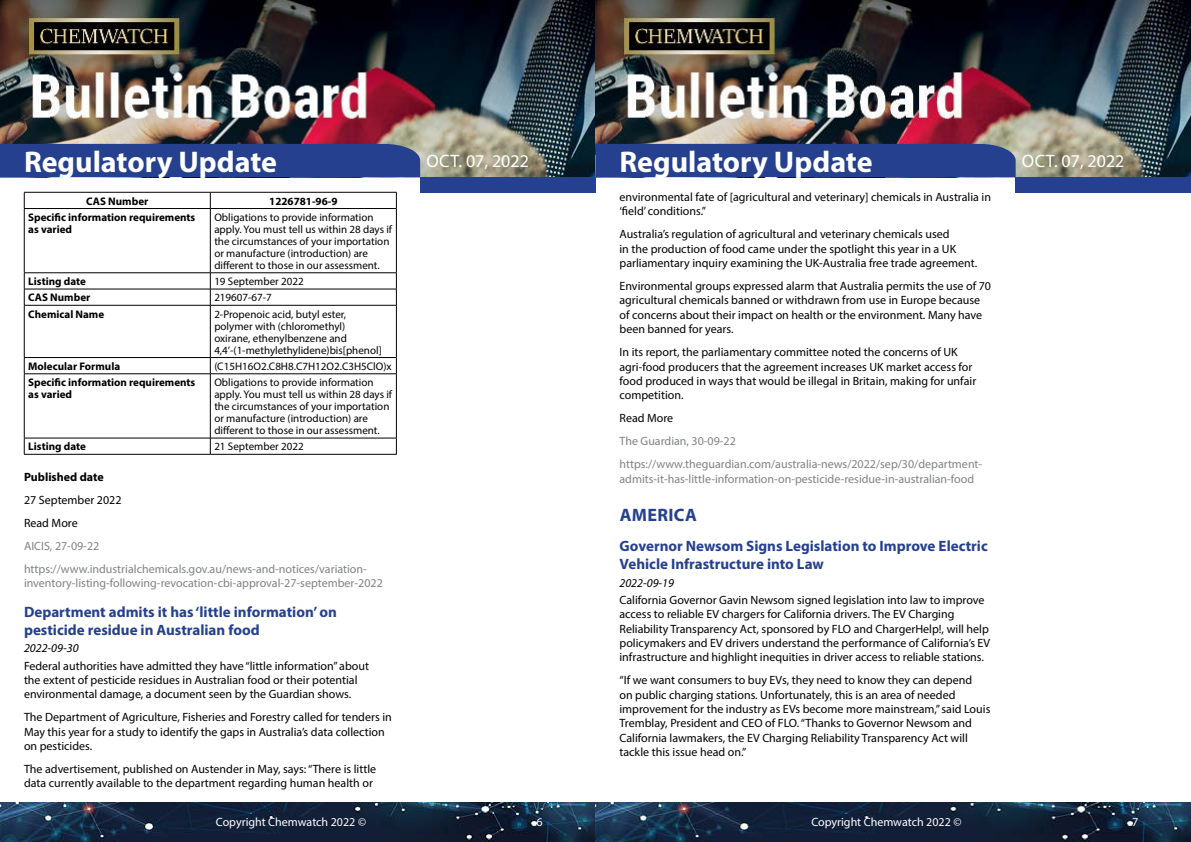
<style>
.page{position:relative;width:1191px;height:842px;background:#fff}
.page>*{position:absolute;margin:0;border:0;box-sizing:border-box;transform-origin:0 0}
.t1{font:700 30px "Myriad Pro";color:#fff}
.t2{font:18px "Myriad Pro";color:#fff}
.t3{font:700 18px "Myriad Pro";letter-spacing:.02em;color:#25408f}
.t4{font:700 15px/18px "Myriad Pro";color:#25408f}
.t5{font:12px/14.4px "Myriad Pro";color:#000}
.t6{font:12px/22.9px "Myriad Pro";color:#808285}
.t7{font:12px "Myriad Pro";color:#fff}
.t8{font:italic 12px "Myriad Pro";color:#000}
.t9{font:700 12px "Myriad Pro";color:#000}
.t10{font:11px/12px "Myriad Pro";color:#000}
.t11{font:700 11px/12px "Myriad Pro";color:#000}
</style>
<div class="page">
<img style="left:0;top:0;width:1191px;height:177px">
<div style="left:420px;top:177px;width:175px;height:15px;background:#25408f"></div>
<div style="left:1015px;top:177px;width:176px;height:15px;background:#25408f"></div>
<div style="left:0;top:144px;width:420px;height:33px;background:#25408f"></div>
<div style="left:595px;top:144px;width:420px;height:33px;background:#25408f"></div>
<img style="left:0;top:802px;width:1191px;height:40px">
<hr style="left:24px;top:192px;width:186px;height:1px;background:#000">
<svg style="left:24px;top:193px;width:1px;height:15px"></svg>
<hr style="left:210px;top:192px;width:186px;height:1px;background:#000">
<svg style="left:210px;top:193px;width:1px;height:15px"></svg>
<svg style="left:396px;top:193px;width:1px;height:15px"></svg>
<hr style="left:24px;top:208px;width:186px;height:1px;background:#000">
<hr style="left:24px;top:209px;width:1px;height:64px;background:#000">
<hr style="left:210px;top:208px;width:186px;height:1px;background:#000">
<hr style="left:210px;top:209px;width:1px;height:64px;background:#000">
<hr style="left:396px;top:209px;width:1px;height:64px;background:#000">
<hr style="left:24px;top:273px;width:186px;height:1px;background:#000">
<hr style="left:210px;top:273px;width:186px;height:1px;background:#000">
<hr style="left:24px;top:289px;width:186px;height:1px;background:#000">
<svg style="left:24px;top:273px;width:1px;height:32px"></svg>
<hr style="left:210px;top:289px;width:186px;height:1px;background:#000">
<svg style="left:210px;top:273px;width:1px;height:32px"></svg>
<svg style="left:396px;top:273px;width:1px;height:32px"></svg>
<hr style="left:24px;top:305px;width:186px;height:1px;background:#000">
<hr style="left:24px;top:306px;width:1px;height:51px;background:#000">
<hr style="left:210px;top:305px;width:186px;height:1px;background:#000">
<hr style="left:210px;top:306px;width:1px;height:51px;background:#000">
<hr style="left:396px;top:306px;width:1px;height:51px;background:#000">
<hr style="left:24px;top:357px;width:186px;height:1px;background:#000">
<svg style="left:24px;top:358px;width:1px;height:16px"></svg>
<hr style="left:210px;top:357px;width:186px;height:1px;background:#000">
<svg style="left:210px;top:358px;width:1px;height:16px"></svg>
<svg style="left:396px;top:358px;width:1px;height:16px"></svg>
<hr style="left:24px;top:374px;width:186px;height:1px;background:#000">
<hr style="left:24px;top:374px;width:1px;height:64px;background:#000">
<hr style="left:210px;top:374px;width:186px;height:1px;background:#000">
<hr style="left:210px;top:374px;width:1px;height:64px;background:#000">
<hr style="left:396px;top:374px;width:1px;height:64px;background:#000">
<hr style="left:24px;top:438px;width:186px;height:1px;background:#000">
<svg style="left:24px;top:438px;width:1px;height:16px"></svg>
<hr style="left:210px;top:438px;width:186px;height:1px;background:#000">
<svg style="left:210px;top:438px;width:1px;height:16px"></svg>
<svg style="left:396px;top:438px;width:1px;height:16px"></svg>
<hr style="left:24px;top:454px;width:186px;height:1px;background:#000">
<hr style="left:210px;top:454px;width:186px;height:1px;background:#000">
<h1 class="t1" style="left:24px;top:142px;width:255px">Regulatory Update</h1>
<h2 class="t2" style="left:426px;top:149px;width:104px">Oct. 07, 2022</h2>
<h1 class="t1" style="left:619px;top:142px;width:255px">Regulatory Update</h1>
<h2 class="t2" style="left:1022px;top:149px;width:104px">Oct. 07, 2022</h2>
<p class="t5" style="left:619px;top:190px;width:373px">environmental fate of [agricultural and veterinary] chemicals in Australia in ‘field’ conditions.”</p>
<p class="t5" style="left:619px;top:227px;width:359px">Australia’s regulation of agricultural and veterinary chemicals used<br>in the production of food came under the spotlight this year in a UK parliamentary inquiry examining the UK-Australia free trade agreement.</p>
<p class="t5" style="left:619px;top:279px;width:373px">Environmental groups expressed alarm that Australia permits the use of 70 agricultural chemicals banned or withdrawn from use in Europe because of concerns about their impact on health or the environment. Many have been banned for years.</p>
<p class="t5" style="left:619px;top:345px;width:358px">In its report, the parliamentary committee noted the concerns of UK agri-food producers that the agreement increases UK market access for food produced in ways that would be illegal in Britain, making for unfair competition.</p>
<p class="t5" style="left:619px;top:411px;width:55px">Read More</p>
<p class="t6" style="left:619px;top:429px;width:364px">The Guardian, 30-09-22 https://www.theguardian.com/australia-news/2022/sep/30/department-</p>
<p class="t6" style="left:619px;top:467px;width:356px">admits-it-has-little-information-on-pesticide-residue-in-australian-food</p>
<h2 class="t3" style="left:619px;top:503px;width:79px">AMERICA</h2>
<p class="t4" style="left:619px;top:536px;width:370px">Governor Newsom Signs Legislation to Improve Electric<br>Vehicle Infrastructure into Law</p>
<p class="t8" style="left:619px;top:575px;width:56px">2022-09-19</p>
<p class="t5" style="left:619px;top:592px;width:372px">California Governor Gavin Newsom signed legislation into law to improve access to reliable EV chargers for California drivers. The EV Charging Reliability Transparency Act, sponsored by FLO and ChargerHelp!, will help policymakers and EV drivers understand the performance of California’s EV infrastructure and highlight inequities in driver access to reliable stations.</p>
<p class="t5" style="left:619px;top:673px;width:372px">“If we want consumers to buy EVs, they need to know they can depend<br>on public charging stations. Unfortunately, this is an area of needed improvement for the industry as EVs become more mainstream,” said Louis Tremblay, President and CEO of FLO. “Thanks to Governor Newsom and California lawmakers, the EV Charging Reliability Transparency Act will tackle this issue head on.”</p>
<p class="t11" style="left:86px;top:194px;width:64px">CAS Number</p>
<p class="t11" style="left:269px;top:194px;width:70px">1226781-96-9</p>
<p class="t11" style="left:28px;top:211px;width:169px">Specific information requirements as varied</p>
<p class="t10" style="left:214px;top:211px;width:179px">Obligations to provide information apply. You must tell us within 28 days if the circumstances of your importation or manufacture (introduction) are different to those in our assessment.</p>
<p class="t11" style="left:28px;top:275px;width:59px">Listing date</p>
<p class="t10" style="left:214px;top:275px;width:91px">19 September 2022</p>
<p class="t11" style="left:28px;top:291px;width:64px">CAS Number</p>
<p class="t10" style="left:214px;top:291px;width:59px">219607-67-7</p>
<p class="t11" style="left:28px;top:307px;width:77px">Chemical Name</p>
<p class="t10" style="left:214px;top:308px;width:169px">2-Propenoic acid, butyl ester, polymer with (chloromethyl) oxirane, ethenylbenzene and 4,4’-(1-methylethylidene)bis[phenol]</p>
<p class="t11" style="left:28px;top:360px;width:93px">Molecular Formula</p>
<p class="t10" style="left:214px;top:360px;width:179px">(C15H16O2.C8H8.C7H12O2.C3H5ClO)x</p>
<p class="t11" style="left:28px;top:376px;width:169px">Specific information requirements as varied</p>
<p class="t10" style="left:214px;top:376px;width:179px">Obligations to provide information apply. You must tell us within 28 days if the circumstances of your importation or manufacture (introduction) are different to those in our assessment.</p>
<p class="t11" style="left:28px;top:440px;width:59px">Listing date</p>
<p class="t10" style="left:214px;top:440px;width:91px">21 September 2022</p>
<p class="t9" style="left:24px;top:469px;width:81px">Published date</p>
<p class="t5" style="left:24px;top:488px;width:99px;line-height:22.9px">27 September 2022<br>Read More</p>
<p class="t6" style="left:24px;top:534px;width:344px">AICIS, 27-09-22 https://www.industrialchemicals.gov.au/news-and-notices/variation-</p>
<p class="t6" style="left:24px;top:571px;width:360px">inventory-listing-following-revocation-cbi-approval-27-september-2022</p>
<p class="t4" style="left:24px;top:602px;width:314px">Department admits it has ‘little information’ on pesticide residue in Australian food</p>
<p class="t8" style="left:24px;top:641px;width:56px">2022-09-30</p>
<p class="t5" style="left:24px;top:658px;width:346px">Federal authorities have admitted they have “little information” about the extent of pesticide residues in Australian food or their potential environmental damage, a document seen by the Guardian shows.</p>
<p class="t5" style="left:24px;top:710px;width:369px">The Department of Agriculture, Fisheries and Forestry called for tenders in<br>May this year for a study to identify the gaps in Australia’s data collection on pesticides.</p>
<p class="t5" style="left:24px;top:762px;width:354px">The advertisement, published on Austender in May, says: “There is little data currently available to the department regarding human health or</p>
<p class="t7" style="left:216px;top:815px;width:152px">Copyright Chemwatch 2022 ©</p>
<p class="t7" style="left:536px;top:815px;width:8px">6</p>
<p class="t7" style="left:811px;top:815px;width:152px">Copyright Chemwatch 2022 ©</p>
<p class="t7" style="left:1132px;top:815px;width:8px">7</p>
</div>
